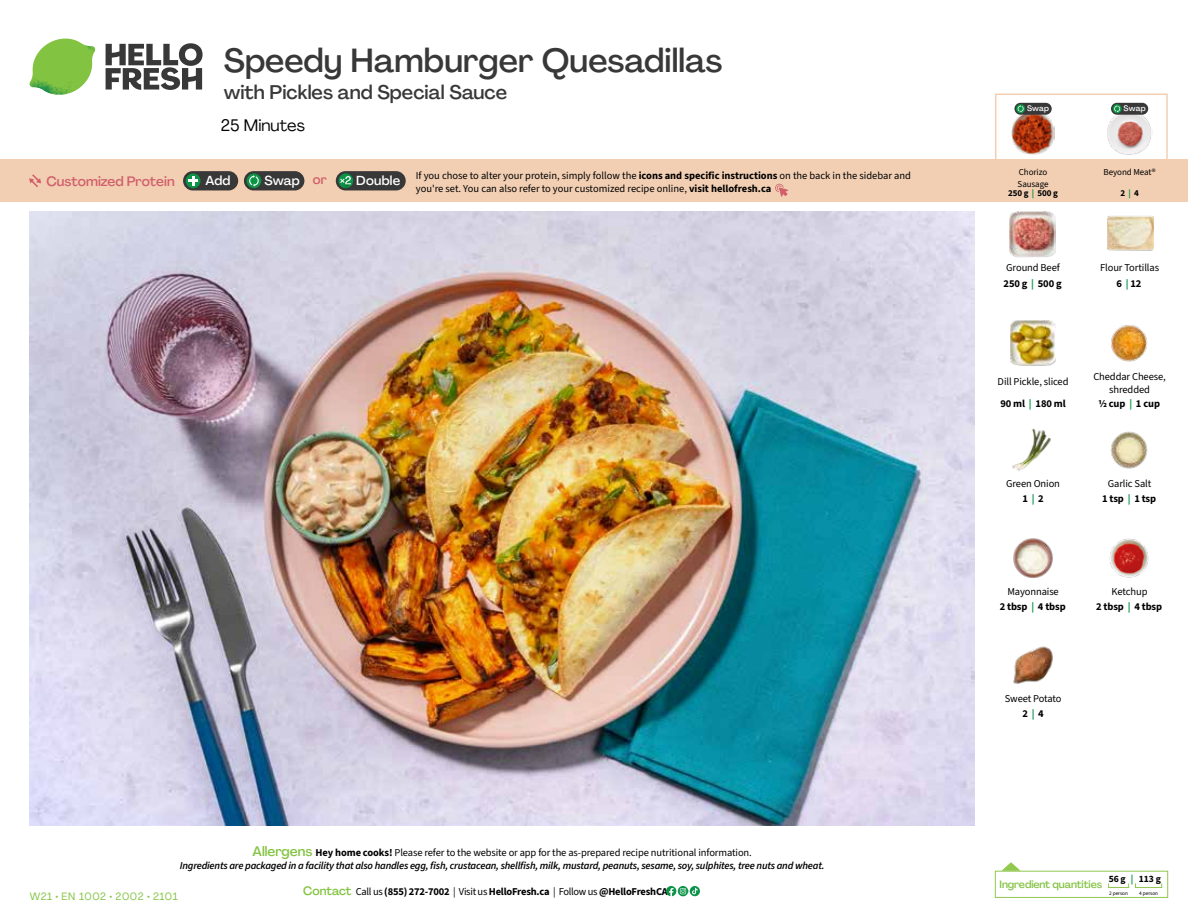
<style>
.page{position:relative;width:1188px;height:918px;background:#fff}
.page>*{position:absolute;margin:0;border:0;box-sizing:border-box;transform-origin:0 0}
.t1{font:500 33px "Agrandir";color:#383839}
.t2{font:500 19.5px "Agrandir";color:#383839}
.t3{font:16.5px "Agrandir";color:#000}
.t4{font:500 13.5px "Agrandir";color:#d15f6a}
.t5{font:500 12.9px "Agrandir";letter-spacing:.015em;color:#fff}
.t6{font:10.5px/14.9px "Source Sans 3";letter-spacing:-.01em;color:#000;text-align:center}
.t7{font:italic 600 10.5px/13.5px "Source Sans 3";letter-spacing:-.02em;color:#000;text-align:center}
.t8{font:700 10.5px/14.9px "Source Sans 3";letter-spacing:-.02em;color:#000;text-align:center}
.t9{font:500 10.5px "Agrandir";letter-spacing:-.01em;color:#82c341}
.t10{font:10.5px "Agrandir";letter-spacing:.05em;color:#82c341}
.t11{font:700 9.6px "Source Sans 3";color:#000}
.t12{font:9px/11.6px "Source Sans 3";letter-spacing:-.01em;color:#000}
.t13{font:700 9px "Source Sans 3";letter-spacing:-.01em;color:#000}
.t14{font:500 7.95px "Agrandir";letter-spacing:.01em;color:#fff}
.t15{font:5.25px "Source Sans 3";letter-spacing:-.01em;color:#000}
.s1{color:#d15f6a}
.s2{font-weight:700}
.s3{font-family:"Agrandir";font-weight:500;font-style:normal;font-size:13.5px;color:#82c341}
.s4{font-weight:700;font-style:normal}
.s5{font-weight:400;font-style:normal}
.s6{font-family:"Agrandir";font-weight:500;font-size:12px;color:#82c341}
.s7{font-weight:400}
.s8{color:#0b9446}
.s9{font-weight:700;color:#0b9446}
</style>
<div class="page">
<svg style="left:106px;top:43px;width:97px;height:47px"></svg>
<svg style="left:34px;top:39px;width:59px;height:38px"></svg>
<img style="left:65px;top:39px;width:30px;height:25px">
<img style="left:33px;top:60px;width:56px;height:10px">
<img style="left:29px;top:64px;width:58px;height:31px">
<img style="left:64px;top:70px;width:25px;height:24px">
<img style="left:30px;top:211px;width:945px;height:615px">
<svg style="left:690px;top:886px;width:10px;height:10px"></svg>
<svg style="left:666px;top:886px;width:32px;height:10px"></svg>
<svg style="left:1002px;top:862px;width:19px;height:9px"></svg>
<div style="left:995px;top:871px;width:173px;height:27px;border:1px solid #91c84e"></div>
<div style="left:1108px;top:883px;width:21px;height:5px;border:1px solid #91c84e"></div>
<div style="left:1135px;top:883px;width:27px;height:5px;border:1px solid #91c84e"></div>
<img style="left:1011px;top:321px;width:45px;height:45px">
<img style="left:1111px;top:324px;width:37px;height:38px">
<img style="left:1012px;top:428px;width:39px;height:44px">
<img style="left:1110px;top:431px;width:38px;height:38px">
<img style="left:1013px;top:538px;width:40px;height:40px">
<img style="left:1109px;top:538px;width:40px;height:40px">
<img style="left:1013px;top:646px;width:40px;height:38px">
<img style="left:1108px;top:215px;width:45px;height:36px">
<img style="left:1010px;top:212px;width:45px;height:45px">
<div style="left:0;top:160px;width:1188px;height:42px;background:#f2cfb3"></div>
<svg style="left:29px;top:174px;width:12px;height:13px"></svg>
<div style="left:336px;top:171px;width:70px;height:19px;background:#383839;border-radius:10px"></div>
<svg style="left:338px;top:173px;width:15px;height:15px"></svg>
<div style="left:341px;top:180px;width:11px;height:11px;background:#000;opacity:.35"></div>
<svg style="left:339px;top:176px;width:12px;height:8px"></svg>
<div style="left:244px;top:171px;width:60px;height:19px;background:#383839;border-radius:10px"></div>
<div style="left:247px;top:173px;width:14px;height:15px;background:#0b9446;border-radius:50%"></div>
<svg style="left:249px;top:175px;width:10px;height:12px"></svg>
<div style="left:183px;top:171px;width:55px;height:19px;background:#383839;border-radius:10px"></div>
<div style="left:186px;top:173px;width:14px;height:15px;background:#0b9446;border-radius:50%"></div>
<svg style="left:188px;top:176px;width:10px;height:10px"></svg>
<svg style="left:775px;top:183px;width:13px;height:14px"></svg>
<div style="left:995px;top:94px;width:173px;height:69px;border:2px solid #f2cfb3"></div>
<img style="left:1107px;top:111px;width:45px;height:44px">
<img style="left:1011px;top:115px;width:44px;height:40px">
<div style="left:1111px;top:103px;width:37px;height:12px;background:#383839;border-radius:6px"></div>
<svg style="left:1113px;top:104px;width:9px;height:9px"></svg>
<svg style="left:1114px;top:105px;width:6px;height:7px"></svg>
<div style="left:1014px;top:103px;width:38px;height:12px;background:#383839;border-radius:6px"></div>
<svg style="left:1016px;top:104px;width:9px;height:9px"></svg>
<svg style="left:1018px;top:105px;width:6px;height:7px"></svg>
<h1 class="t1" style="left:224px;top:40px;width:500px">Speedy Hamburger Quesadillas</h1>
<h2 class="t2" style="left:224px;top:80px;width:285px">with Pickles and Special Sauce</h2>
<h3 class="t3" style="left:221px;top:115px;width:86px">25 Minutes</h3>
<p class="t4" style="left:46px;top:173px;width:130px">Customized Protein</p>
<p class="t5" style="left:205px;top:172px;width:27px">Add</p>
<p class="t5" style="left:264px;top:172px;width:64px">Swap <span class="s1">or</span></p>
<p class="t5" style="left:356px;top:172px;width:45px">Double</p>
<p class="t6" style="left:416px;top:168px;width:497px;line-height:13.5px;text-align:left">If you chose to alter your protein, simply follow the <span class="s2">icons and specific instructions</span> on the back in the sidebar and you're set. You can also refer to your customized recipe online, <span class="s2">visit hellofresh.ca</span></p>
<p class="t7" style="left:180px;top:846px;width:646px"><span class="s3">Allergens</span> <span class="s4">Hey home cooks!</span> <span class="s5">Please refer to the website or app for the as-prepared recipe nutritional information.<br></span>Ingredients are packaged in a facility that also handles egg, fish, crustacean, shellfish, milk, mustard, peanuts, sesame, soy, sulphites, tree nuts and wheat.</p>
<p class="t10" style="left:30px;top:890px;width:149px">W21 • EN 1002 • 2002 • 2101</p>
<p class="t8" style="left:303px;top:884px;width:366px"><span class="s6">Contact</span> <span class="s7">Call us</span> (855) 272-7002 <span class="s7">| Visit us</span> HelloFresh.ca <span class="s7">| Follow us</span> @HelloFreshCA</p>
<p class="t14" style="left:1027px;top:104px;width:24px">Swap</p>
<p class="t14" style="left:1124px;top:104px;width:24px">Swap</p>
<p class="t12" style="left:1018px;top:167px;width:32px">Chorizo<br>Sausage</p>
<p class="t13" style="left:1008px;top:187px;width:51px">250 g <span class="s8">|</span> 500 g</p>
<p class="t6" style="left:1004px;top:260px;width:60px;line-height:16.4px;text-align:left">Ground Beef<br><span class="s2">250 g</span> <span class="s9">|</span> <span class="s2">500 g</span></p>
<p class="t12" style="left:1104px;top:167px;width:53px">Beyond Meat®</p>
<p class="t13" style="left:1120px;top:187px;width:20px">2 <span class="s8">|</span> 4</p>
<p class="t6" style="left:1100px;top:259px;width:60px;line-height:16.4px">Flour Tortillas<br><span class="s2">6</span> <span class="s9">|</span> <span class="s2">12</span></p>
<p class="t6" style="left:998px;top:371px;width:72px;line-height:21.1px;text-align:left">Dill Pickle, sliced<br><span class="s2">90 ml</span> <span class="s9">|</span> <span class="s2">180 ml</span></p>
<p class="t6" style="left:1093px;top:370px;width:74px;line-height:13.2px">Cheddar Cheese, shredded<br><span class="s2">1/2 cup</span> <span class="s9">|</span> <span class="s2">1 cup</span></p>
<p class="t6" style="left:1006px;top:476px;width:55px">Green Onion<br><span class="s2">1</span> <span class="s9">|</span> <span class="s2">2</span></p>
<p class="t6" style="left:1102px;top:476px;width:55px">Garlic Salt<br><span class="s2">1 tsp</span> <span class="s9">|</span> <span class="s2">1 tsp</span></p>
<p class="t6" style="left:1000px;top:584px;width:67px">Mayonnaise<br><span class="s2">2 tbsp</span> <span class="s9">|</span> <span class="s2">4 tbsp</span></p>
<p class="t8" style="left:1096px;top:584px;width:67px"><span class="s7">Ketchup<br></span>2 tbsp <span class="s8">|</span> 4 tbsp</p>
<p class="t6" style="left:1005px;top:691px;width:58px">Sweet Potato<br><span class="s2">2</span> <span class="s9">|</span> <span class="s2">4</span></p>
<p class="t11" style="left:1109px;top:872px;width:54px">56 g <span class="s8">|</span> 113 g</p>
<p class="t15" style="left:1109px;top:890px;width:20px">2 person</p>
<p class="t15" style="left:1139px;top:890px;width:20px">4 person</p>
<p class="t9" style="left:1000px;top:878px;width:104px">Ingredient quantities</p>
</div>
